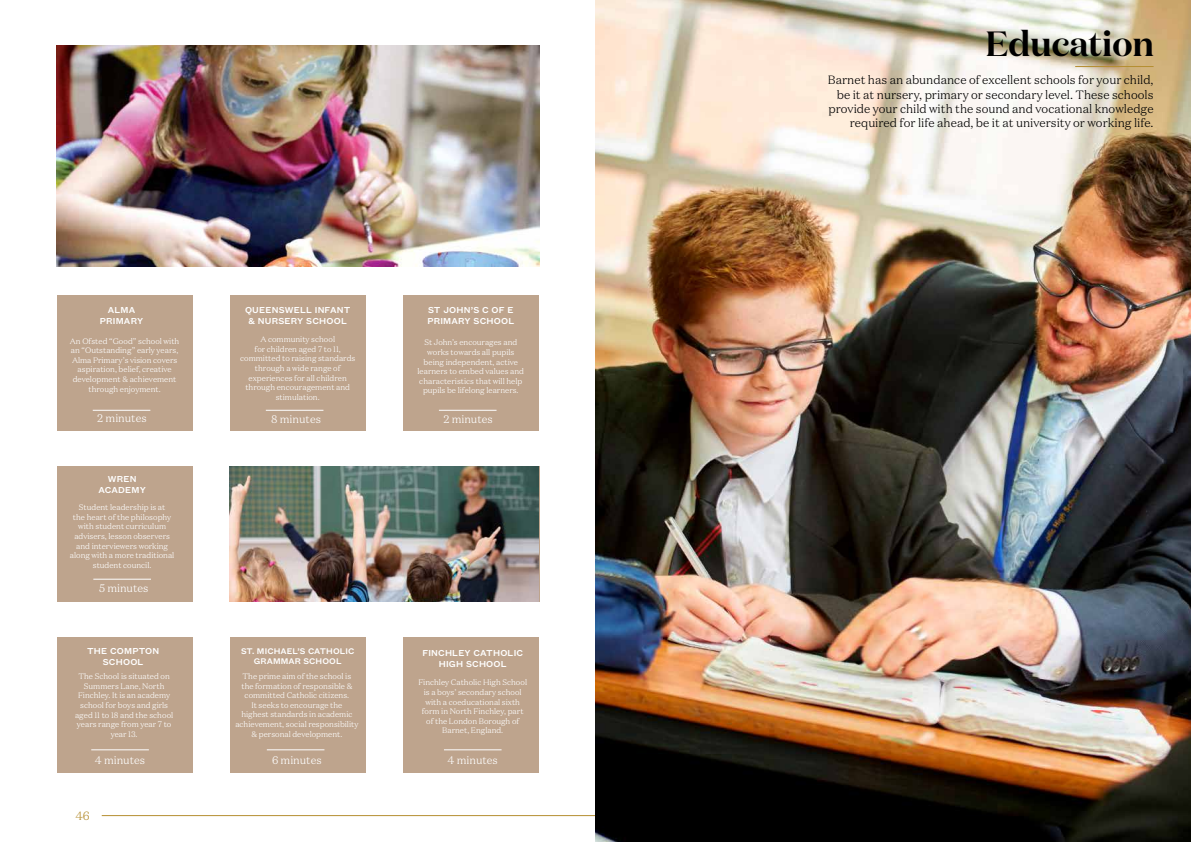
<style>
.page{position:relative;width:1191px;height:842px;background:#fff}
.page>*{position:absolute;margin:0;border:0;box-sizing:border-box;transform-origin:0 0}
.t1{font:600 35px "Domaine Disp";color:#000}
.t2{font:300 12px/14.4px "Domaine Text";color:#000;text-align:right}
.t3{font:300 12px "Domaine Text";color:#b58e31}
.t4{font:300 11px "Domaine Text";color:#fff}
.t5{font:500 9.5px/11.4px "Founders Grotesk Text";letter-spacing:.02em;color:#fff;text-align:center}
.t6{font:500 9px/10.8px "Founders Grotesk Text";letter-spacing:.01em;color:#fff;text-align:center}
.t7{font:300 8px/9.6px "Domaine Text";color:#fff;text-align:center}
</style>
<div class="page">
<hr style="left:102px;top:815px;width:493px;height:1px;background:#b58e31">
<img style="left:595px;top:0;width:596px;height:842px">
<hr style="left:1075px;top:66px;width:78px;height:1px;background:#b58e31">
<div style="left:57px;top:295px;width:136px;height:135px;background:#bea48d"></div>
<div style="left:57px;top:466px;width:136px;height:136px;background:#bea48d"></div>
<div style="left:57px;top:637px;width:136px;height:136px;background:#bea48d"></div>
<div style="left:230px;top:295px;width:136px;height:135px;background:#bea48d"></div>
<img style="left:230px;top:466px;width:309px;height:136px">
<div style="left:230px;top:637px;width:136px;height:136px;background:#bea48d"></div>
<div style="left:403px;top:295px;width:136px;height:135px;background:#bea48d"></div>
<div style="left:403px;top:637px;width:136px;height:136px;background:#bea48d"></div>
<img style="left:57px;top:45px;width:482px;height:221px">
<hr style="left:93px;top:410px;width:57px;height:1px;background:#fff">
<hr style="left:91px;top:749px;width:58px;height:1px;background:#fff">
<hr style="left:267px;top:749px;width:57px;height:1px;background:#fff">
<hr style="left:266px;top:410px;width:57px;height:1px;background:#fff">
<hr style="left:93px;top:579px;width:58px;height:1px;background:#fff">
<hr style="left:444px;top:749px;width:57px;height:1px;background:#fff">
<hr style="left:439px;top:410px;width:57px;height:1px;background:#fff">
<p class="t5" style="left:100px;top:304px;width:45px">ALMA<br>PRIMARY</p>
<p class="t7" style="left:70px;top:336px;width:111px">An Ofsted “Good” school with an “Outstanding” early years,<br>Alma Primary’s vision covers aspiration, belief, creative development &amp; achievement through enjoyment.</p>
<h3 class="t4" style="left:97px;top:411px;width:51px">2 minutes</h3>
<p class="t5" style="left:98px;top:472px;width:49px">WREN<br>ACADEMY</p>
<p class="t7" style="left:70px;top:502px;width:106px">Student leadership is at<br>the heart of the philosophy with student curriculum advisers, lesson observers and interviewers working along with a more traditional student council.</p>
<h3 class="t4" style="left:99px;top:581px;width:51px">5 minutes</h3>
<p class="t5" style="left:245px;top:304px;width:107px">QUEENSWELL INFANT &amp; NURSERY SCHOOL</p>
<p class="t7" style="left:240px;top:334px;width:117px">A community school<br>for children aged 7 to 11, committed to raising standards through a wide range of experiences for all children through encouragement and stimulation.</p>
<p class="t5" style="left:427px;top:304px;width:88px;text-align:left">ST JOHN’S C OF E<br>PRIMARY SCHOOL</p>
<p class="t7" style="left:417px;top:338px;width:108px">St John’s encourages and works towards all pupils being independent, active learners to embed values and characteristics that will help pupils be lifelong learners.</p>
<h3 class="t4" style="left:271px;top:412px;width:51px">8 minutes</h3>
<h3 class="t4" style="left:443px;top:412px;width:51px">2 minutes</h3>
<p class="t5" style="left:87px;top:644px;width:74px">THE COMPTON<br>SCHOOL</p>
<p class="t6" style="left:241px;top:645px;width:115px">ST. MICHAEL’S CATHOLIC<br>GRAMMAR SCHOOL</p>
<p class="t7" style="left:75px;top:671px;width:100px">The School is situated on<br>Summers Lane, North<br>Finchley. It is an academy school for boys and girls aged 11 to 18 and the school years range from year 7 to year 13.</p>
<p class="t7" style="left:235px;top:671px;width:125px">The prime aim of the school is<br>the formation of responsible &amp; committed Catholic citizens.<br>It seeks to encourage the<br>highest standards in academic achievement, social responsibility &amp; personal development.</p>
<p class="t5" style="left:422px;top:647px;width:102px">FINCHLEY CATHOLIC<br>HIGH SCHOOL</p>
<p class="t7" style="left:418px;top:678px;width:110px">Finchley Catholic High School is a boys’ secondary school with a coeducational sixth form in North Finchley, part of the London Borough of<br>Barnet, England.</p>
<h3 class="t4" style="left:95px;top:753px;width:52px">4 minutes</h3>
<h3 class="t4" style="left:272px;top:753px;width:51px">6 minutes</h3>
<h3 class="t4" style="left:447px;top:753px;width:52px">4 minutes</h3>
<h2 class="t3" style="left:75px;top:808px;width:16px">46</h2>
<h1 class="t1" style="left:985px;top:21px;width:170px">Education</h1>
<p class="t2" style="left:828px;top:73px;width:327px">Barnet has an abundance of excellent schools for your child, be it at nursery, primary or secondary level. These schools provide your child with the sound and vocational knowledge required for life ahead, be it at university or working life.</p>
</div>
